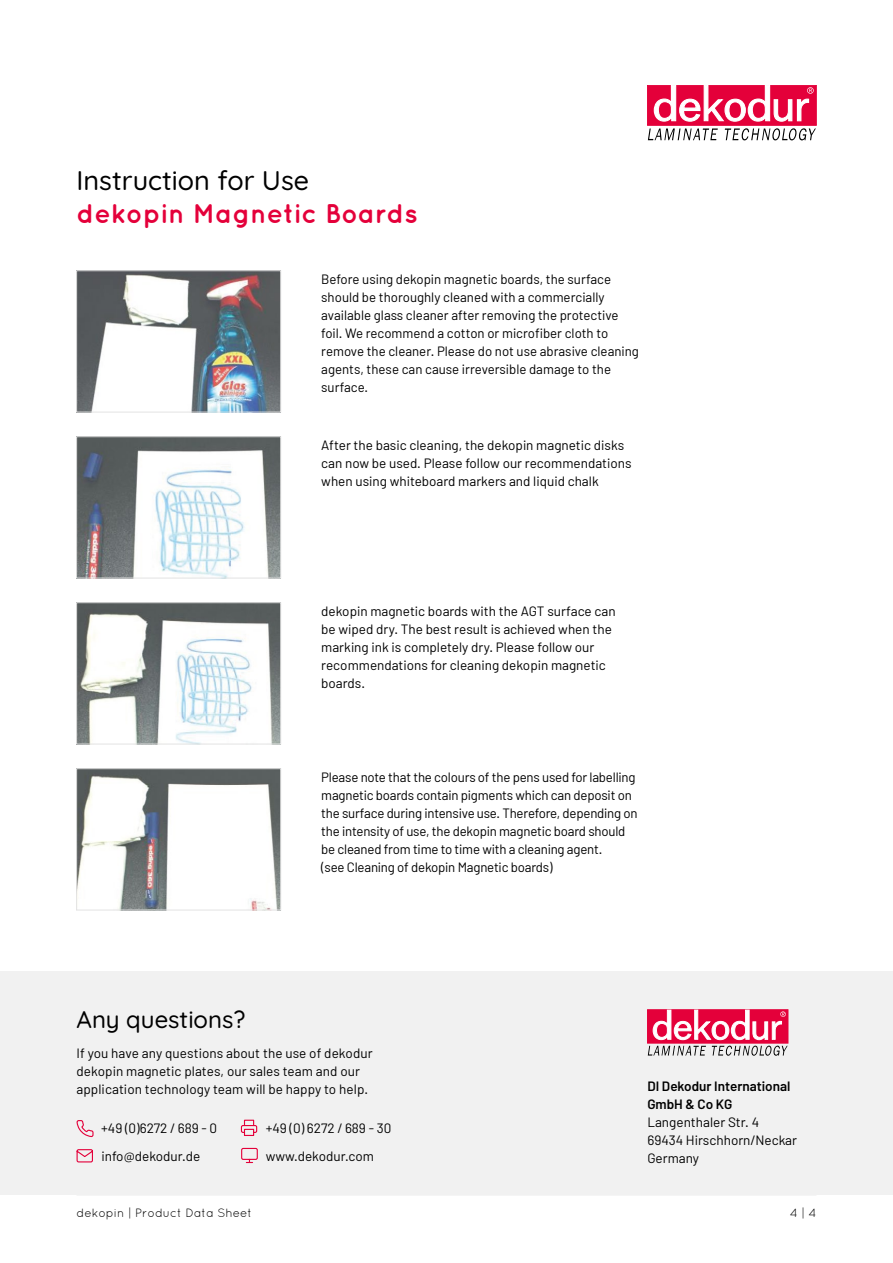
<style>
.page{position:relative;width:893px;height:1263px;background:#fff}
.page>*{position:absolute;margin:0;border:0;box-sizing:border-box;transform-origin:0 0}
.t1{font:700 27px "Quicksand";color:#e4003a}
.t2{font:500 27px "Quicksand";color:#000}
.t3{font:500 24px "Quicksand";color:#000}
.t4{font:13.5px/18px "Barlow";color:#000}
.t5{font:600 13.5px/18px "Barlow";color:#000}
.t6{font:12px "Quicksand";color:#000}
</style>
<div class="page">
<hr style="left:77px;top:1194px;width:739px;height:2px;background:#f1f1f1">
<div style="left:0;top:971px;width:893px;height:224px;background:#f1f1f1"></div>
<svg style="left:76px;top:1149px;width:17px;height:14px"></svg>
<svg style="left:76px;top:1120px;width:18px;height:18px"></svg>
<svg style="left:240px;top:1119px;width:18px;height:17px"></svg>
<svg style="left:241px;top:1147px;width:17px;height:16px"></svg>
<img style="left:78px;top:272px;width:201px;height:138px">
<div style="left:76px;top:270px;width:205px;height:142px;border:1px solid #e3e3e3"></div>
<img style="left:78px;top:438px;width:201px;height:138px">
<div style="left:76px;top:436px;width:205px;height:142px;border:1px solid #e3e3e3"></div>
<img style="left:78px;top:604px;width:201px;height:138px">
<div style="left:76px;top:602px;width:205px;height:142px;border:1px solid #e3e3e3"></div>
<img style="left:78px;top:770px;width:201px;height:138px">
<div style="left:76px;top:768px;width:205px;height:142px;border:1px solid #e3e3e3"></div>
<svg style="left:725px;top:128px;width:91px;height:12px"></svg>
<div style="left:647px;top:85px;width:169px;height:40px;background:#e4003a"></div>
<svg style="left:653px;top:85px;width:161px;height:37px"></svg>
<svg style="left:648px;top:128px;width:70px;height:12px"></svg>
<svg style="left:712px;top:1046px;width:76px;height:10px"></svg>
<div style="left:647px;top:1009px;width:141px;height:34px;background:#e4003a"></div>
<svg style="left:652px;top:1009px;width:134px;height:31px"></svg>
<svg style="left:648px;top:1046px;width:58px;height:9px"></svg>
<h1 class="t2" style="left:77px;top:160px;width:234px">Instruction for Use</h1>
<h1 class="t1" style="left:77px;top:197px;width:343px">dekopin Magnetic Boards</h1>
<p class="t4" style="left:321px;top:270px;width:319px">Before using dekopin magnetic boards, the surface should be thoroughly cleaned with a commercially available glass cleaner after removing the protective foil. We recommend a cotton or microfiber cloth to remove the cleaner. Please do not use abrasive cleaning agents, these can cause irreversible damage to the surface.</p>
<p class="t4" style="left:321px;top:436px;width:312px">After the basic cleaning, the dekopin magnetic disks can now be used. Please follow our recommendations when using whiteboard markers and liquid chalk</p>
<p class="t4" style="left:321px;top:602px;width:296px">dekopin magnetic boards with the AGT surface can be wiped dry. The best result is achieved when the marking ink is completely dry. Please follow our recommendations for cleaning dekopin magnetic boards.</p>
<p class="t4" style="left:321px;top:768px;width:318px">Please note that the colours of the pens used for labelling magnetic boards contain pigments which can deposit on the surface during intensive use. Therefore, depending on the intensity of use, the dekopin magnetic board should be cleaned from time to time with a cleaning agent.<br>(see Cleaning of dekopin Magnetic boards)</p>
<h2 class="t3" style="left:77px;top:1000px;width:170px">Any questions?</h2>
<p class="t4" style="left:77px;top:1044px;width:298px">If you have any questions about the use of dekodur dekopin magnetic plates, our sales team and our application technology team will be happy to help.</p>
<p class="t4" style="left:101px;top:1118px;width:117px">+49 (0)6272 / 689 - 0</p>
<p class="t4" style="left:266px;top:1113px;width:127px;line-height:28.7px">+49 (0) 6272 / 689 - 30 www.dekodur.com</p>
<p class="t4" style="left:102px;top:1147px;width:100px">info@dekodur.de</p>
<p class="t5" style="left:647px;top:1077px;width:144px">DI Dekodur International<br>GmbH &amp; Co KG</p>
<p class="t4" style="left:647px;top:1113px;width:151px">Langenthaler Str. 4<br>69434 Hirschhorn/Neckar<br>Germany</p>
<p class="t6" style="left:77px;top:1206px;width:177px">dekopin | Product Data Sheet</p>
<p class="t6" style="left:790px;top:1206px;width:28px">4 | 4</p>
</div>
